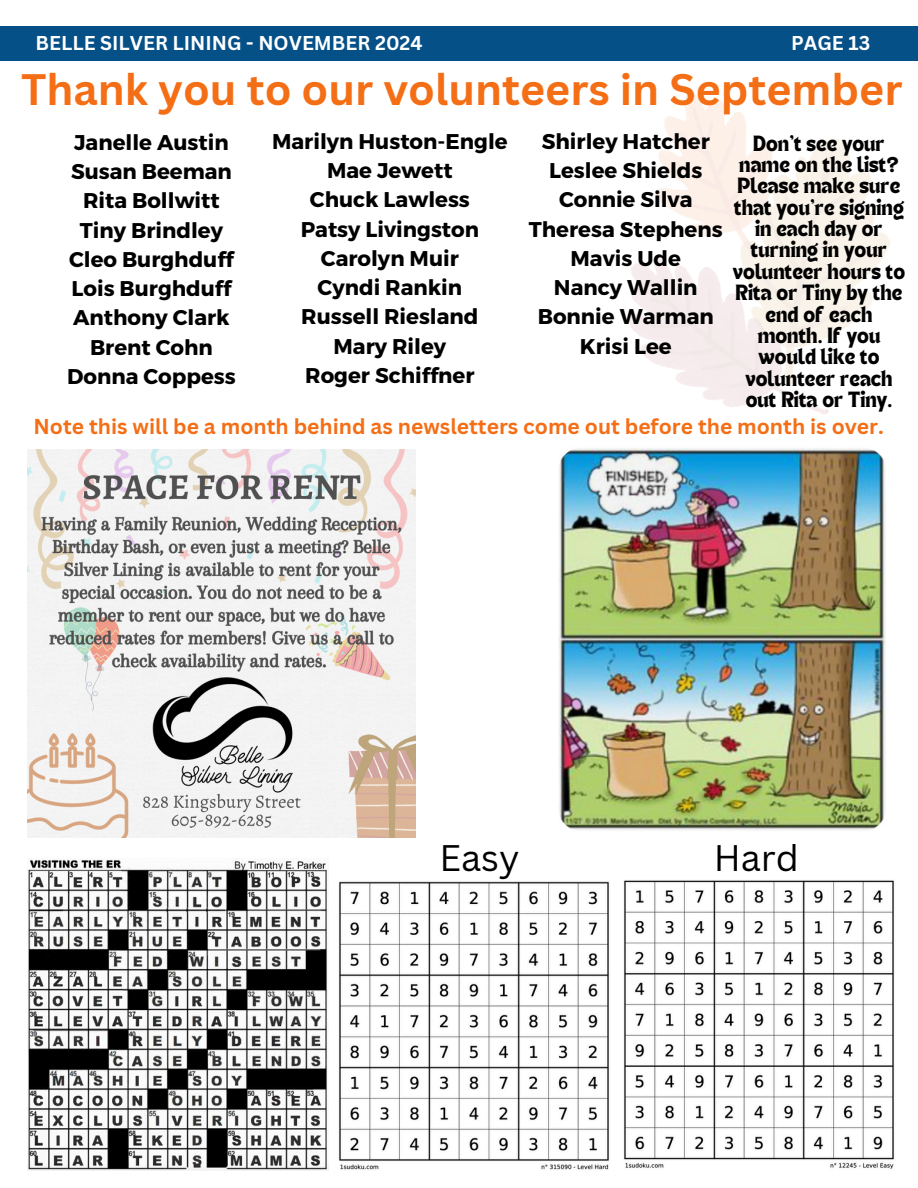
<style>
.page{position:relative;width:918px;height:1188px;background:#fff}
.page>*{position:absolute;margin:0;border:0;box-sizing:border-box;transform-origin:0 0}
.t1{font:700 42.9px "Canva Sans";color:#f46e16}
.t2{font:36px "Canva Sans";color:#000}
.t3{font:700 21.3px/29.2px "Montserrat";color:#000;text-align:center}
.t4{font:700 21px "Canva Sans";color:#f46e16}
.t5{font:700 19.5px "Canva Sans";color:#fff}
.t6{font:15.9px/21.3px "TANHEADLINE";color:#000;text-align:center}
</style>
<div class="page">
<div style="left:0;top:26px;width:918px;height:34px;background:#055087"></div>
<img style="left:27px;top:860px;width:302px;height:310px">
<img style="left:339px;top:881px;width:270px;height:289px">
<img style="left:624px;top:880px;width:270px;height:289px">
<img style="left:27px;top:450px;width:388px;height:388px">
<img style="left:558px;top:448px;width:328px;height:382px">
<h4 class="t5" style="left:36px;top:29px;width:389px">BELLE SILVER LINING - NOVEMBER 2024</h4>
<p class="t5" style="left:791px;top:29px;width:81px">PAGE 13</p>
<h4 class="t1" style="left:21px;top:59px;width:883px">Thank you to our volunteers in September</h4>
<p class="t3" style="left:67px;top:126px;width:170px">Janelle Austin<br>Susan Beeman<br>Rita Bollwitt<br>Tiny Brindley<br>Cleo Burghduff<br>Lois Burghduff<br>Anthony Clark<br>Brent Cohn<br>Donna Coppess</p>
<p class="t3" style="left:272px;top:125px;width:237px">Marilyn Huston-Engle<br>Mae Jewett<br>Chuck Lawless<br>Patsy Livingston<br>Carolyn Muir<br>Cyndi Rankin<br>Russell Riesland<br>Mary Riley<br>Roger Schiffner</p>
<h2 class="t3" style="left:529px;top:125px;width:195px">Shirley Hatcher<br>Leslee Shields<br>Connie Silva<br>Theresa Stephens<br>Mavis Ude<br>Nancy Wallin<br>Bonnie Warman<br>Krisi Lee</h2>
<h4 class="t6" style="left:733px;top:134px;width:174px">Don’t see your name on the list?<br>Please make sure that you’re signing in each day or turning in your volunteer hours to<br>Rita or Tiny by the end of each month. If you would like to volunteer reach out Rita or Tiny.</h4>
<h4 class="t4" style="left:34px;top:411px;width:852px">Note this will be a month behind as newsletters come out before the month is over.</h4>
<p class="t2" style="left:439px;top:833px;width:82px">Easy</p>
<p class="t2" style="left:714px;top:833px;width:87px">Hard</p>
</div>
